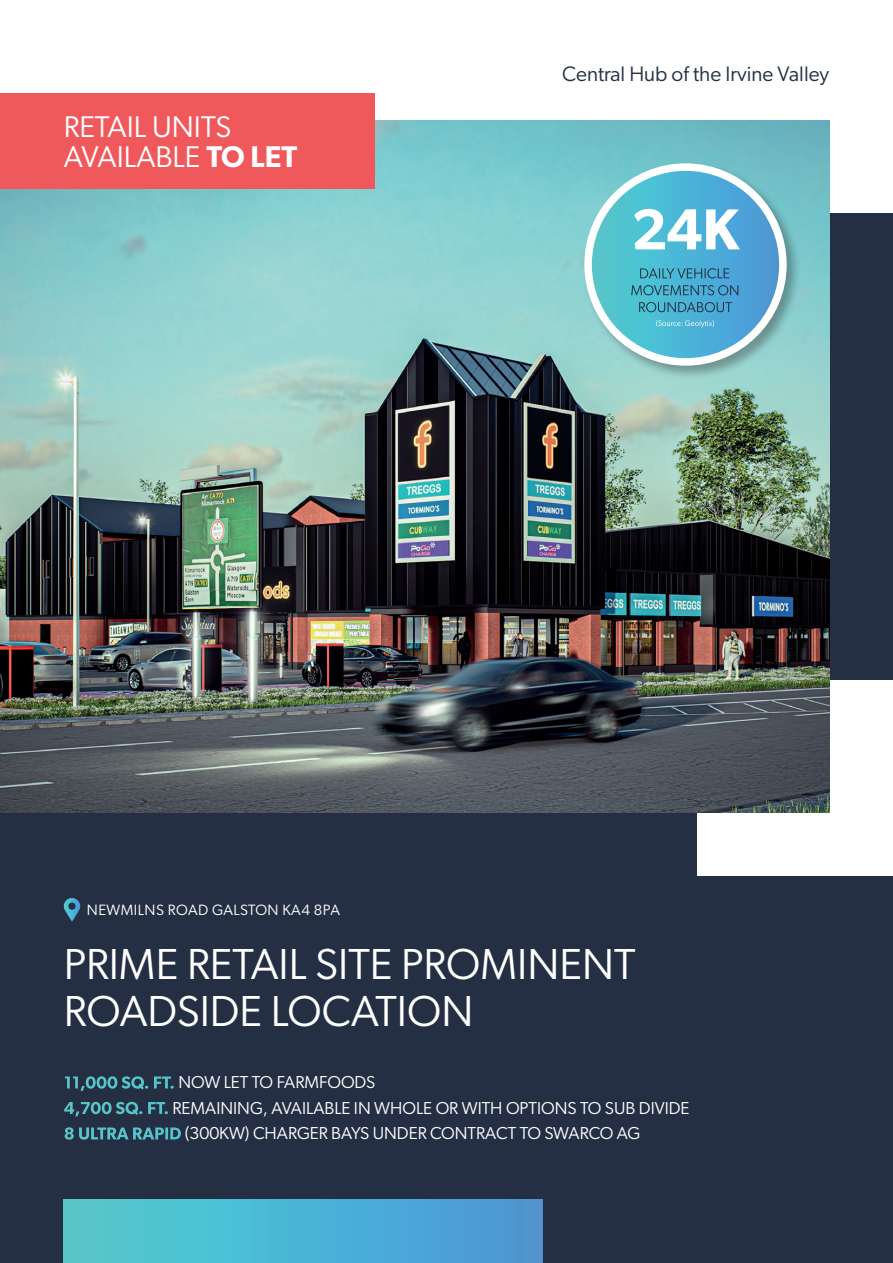
<style>
.page{position:relative;width:893px;height:1263px;background:#fff}
.page>*{position:absolute;margin:0;border:0;box-sizing:border-box;transform-origin:0 0}
.t1{font:43.5px/48px "Gibson";color:#fff}
.t2{font:30px/30.6px "Gibson";color:#fff}
.t3{font:21px "Gibson";color:#252f43}
.t4{font:17.4px/25.5px "Gibson";color:#fff}
.t5{font:15px "Gibson";letter-spacing:.03em;color:#fff}
.s1{font-weight:600}
</style>
<div class="page">
<div style="left:0;top:213px;width:893px;height:1050px;background:#252f43"></div>
<div style="left:697px;top:680px;width:196px;height:196px;background:#fff"></div>
<img style="left:0;top:121px;width:829px;height:691px">
<div style="left:0;top:94px;width:374px;height:95px;background:#f0595b"></div>
<svg style="left:64px;top:898px;width:16px;height:23px"></svg>
<div style="left:64px;top:1199px;width:479px;height:64px;background:linear-gradient(to right,#51cfce,#4a96d9)"></div>
<div style="left:582px;top:161px;width:219px;height:219px;background:#231f20;opacity:.35"></div>
<svg style="left:588px;top:167px;width:195px;height:195px;background:#5ab8d7"></svg>
<div style="left:584px;top:163px;width:203px;height:203px;border:8px solid #fff;border-radius:50%"></div>
<svg style="left:656px;top:320px;width:58px;height:7px"></svg>
<svg style="left:639px;top:302px;width:93px;height:10px"></svg>
<svg style="left:631px;top:285px;width:107px;height:10px"></svg>
<svg style="left:640px;top:268px;width:89px;height:11px"></svg>
<svg style="left:634px;top:209px;width:106px;height:40px;background:#a6daeb"></svg>
<h2 class="t2" style="left:64px;top:111px;width:235px">RETAIL UNITS<br>AVAILABLE <span class="s1">TO LET</span></h2>
<p class="t3" style="left:562px;top:61px;width:269px">Central Hub of the Irvine Valley</p>
<p class="t5" style="left:87px;top:900px;width:255px">NEWMILNS ROAD GALSTON KA4 8PA</p>
<h1 class="t1" style="left:64px;top:939px;width:573px">PRIME RETAIL SITE PROMINENT<br>ROADSIDE LOCATION</h1>
<p class="t4" style="left:64px;top:1069px;width:627px"><span class="s1">11,000 SQ. FT.</span> NOW LET TO FARMFOODS<br><span class="s1">4,700 SQ. FT.</span> REMAINING, AVAILABLE IN WHOLE OR WITH OPTIONS TO SUB DIVIDE<br><span class="s1">8 ULTRA RAPID</span> (300KW) CHARGER BAYS UNDER CONTRACT TO SWARCO AG</p>
</div>
